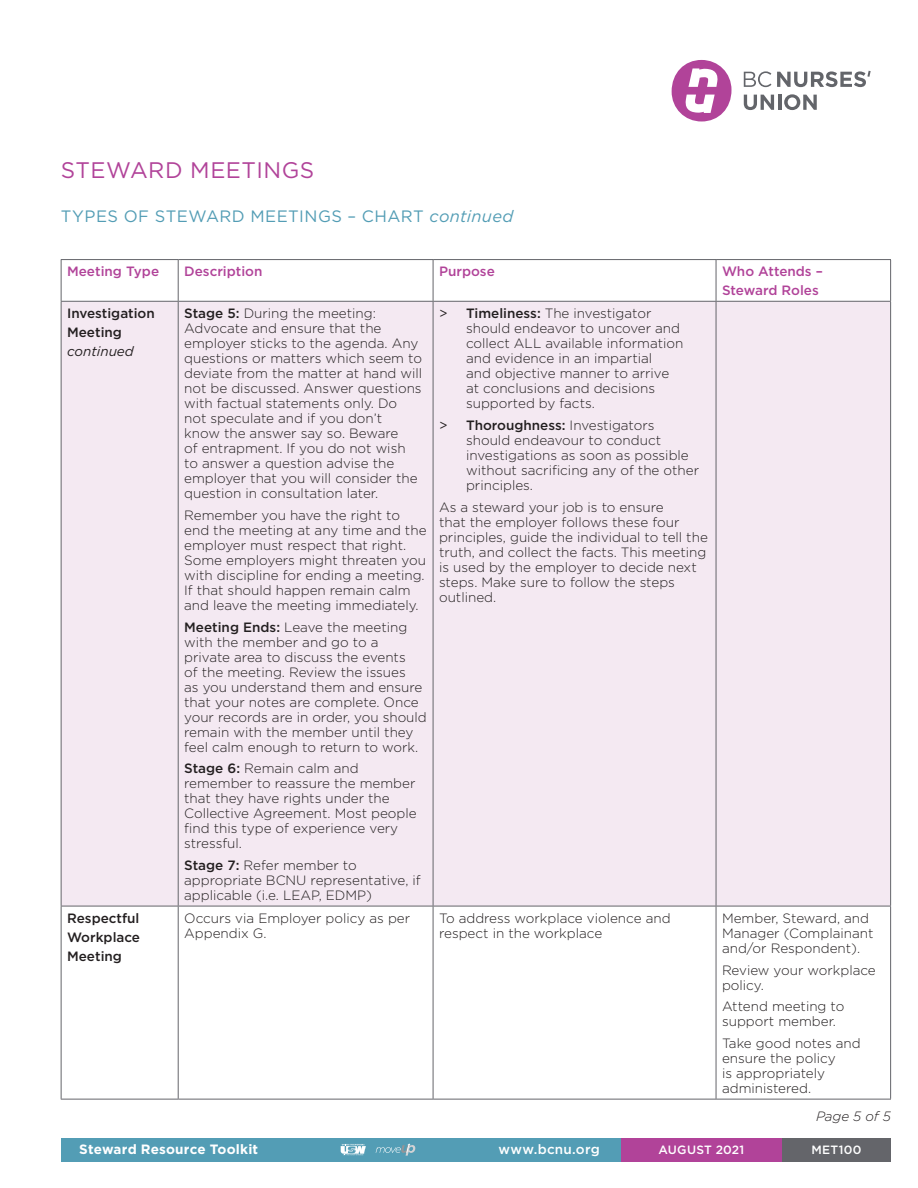
<style>
.page{position:relative;width:918px;height:1188px;background:#fff}
.page>*{position:absolute;margin:0;border:0;box-sizing:border-box;transform-origin:0 0}
.t1{font:22.5px "Gotham";letter-spacing:.02em;color:#b14399}
.t2{font:16.5px "Gotham";letter-spacing:.03em;color:#539db5}
.Table_Text{font:300 13.5px/15px "Gotham";color:#231f20}
.Text_Medium{font:500 13.5px/18.9px "Gotham";color:#231f20}
.Text_Medium-2{font:500 13.5px/18.9px "Gotham";color:#b14399}
.t3{font:700 13.5px "Gotham";letter-spacing:.01em;color:#fff}
.t4{font:500 13.5px "Gotham";letter-spacing:.015em;color:#fff}
.continued__right_ali{font:italic 300 13.5px "Gotham";letter-spacing:-.005em;color:#231f20}
.H4_White{font:500 12px "Gotham";letter-spacing:.025em;color:#fff}
.s1{font-style:italic}
.s2{font-weight:400;font-style:italic}
.s3{font-weight:500}
.s4{font-weight:400}
</style>
<div class="page">
<div style="left:61px;top:1138px;width:563px;height:23px;background:#539db5"></div>
<div style="left:672px;top:60px;width:60px;height:61px;background:#b14399;border-radius:30px"></div>
<svg style="left:685px;top:68px;width:33px;height:45px"></svg>
<svg style="left:744px;top:95px;width:30px;height:15px"></svg>
<hr style="left:778px;top:95px;width:3px;height:15px;background:#63656a">
<svg style="left:784px;top:94px;width:33px;height:16px"></svg>
<svg style="left:744px;top:71px;width:127px;height:16px"></svg>
<div style="left:774px;top:1138px;width:117px;height:23px;background:#64656a"></div>
<div style="left:621px;top:1138px;width:161px;height:23px;background:#b14399"></div>
<svg style="left:376px;top:1143px;width:39px;height:13px"></svg>
<svg style="left:341px;top:1144px;width:25px;height:11px"></svg>
<div style="left:62px;top:302px;width:828px;height:604px;background:#f4e9f2"></div>
<svg style="left:62px;top:907px;width:828px;height:192px"></svg>
<hr style="left:61px;top:302px;width:1px;height:604px;background:#64656a">
<hr style="left:178px;top:302px;width:1px;height:604px;background:#64656a">
<hr style="left:433px;top:302px;width:1px;height:604px;background:#64656a">
<hr style="left:716px;top:302px;width:1px;height:604px;background:#64656a">
<hr style="left:890px;top:302px;width:1px;height:604px;background:#64656a">
<hr style="left:61px;top:906px;width:117px;height:1px;background:#64656a">
<hr style="left:61px;top:906px;width:1px;height:193px;background:#64656a">
<hr style="left:178px;top:906px;width:255px;height:1px;background:#64656a">
<hr style="left:178px;top:906px;width:1px;height:193px;background:#64656a">
<hr style="left:433px;top:906px;width:283px;height:1px;background:#64656a">
<hr style="left:433px;top:906px;width:1px;height:193px;background:#64656a">
<hr style="left:716px;top:906px;width:175px;height:1px;background:#64656a">
<hr style="left:716px;top:906px;width:1px;height:193px;background:#64656a">
<hr style="left:890px;top:906px;width:1px;height:193px;background:#64656a">
<hr style="left:61px;top:1099px;width:117px;height:1px;background:#64656a">
<hr style="left:178px;top:1099px;width:255px;height:1px;background:#64656a">
<hr style="left:433px;top:1099px;width:283px;height:1px;background:#64656a">
<hr style="left:716px;top:1099px;width:175px;height:1px;background:#64656a">
<hr style="left:61px;top:259px;width:117px;height:1px;background:#64656a">
<hr style="left:61px;top:260px;width:1px;height:41px;background:#64656a">
<hr style="left:178px;top:259px;width:255px;height:1px;background:#64656a">
<hr style="left:178px;top:260px;width:1px;height:41px;background:#64656a">
<hr style="left:433px;top:259px;width:283px;height:1px;background:#64656a">
<hr style="left:433px;top:260px;width:1px;height:41px;background:#64656a">
<hr style="left:716px;top:259px;width:175px;height:1px;background:#64656a">
<hr style="left:716px;top:260px;width:1px;height:41px;background:#64656a">
<hr style="left:890px;top:260px;width:1px;height:41px;background:#64656a">
<hr style="left:61px;top:301px;width:117px;height:1px;background:#64656a">
<hr style="left:178px;top:301px;width:255px;height:1px;background:#64656a">
<hr style="left:433px;top:301px;width:283px;height:1px;background:#64656a">
<hr style="left:716px;top:301px;width:175px;height:1px;background:#64656a">
<h2 class="t1" style="left:61px;top:155px;width:255px">STEWARD MEETINGS</h2>
<h3 class="t2" style="left:61px;top:206px;width:454px">TYPES OF STEWARD MEETINGS – CHART <span class="s1">continued</span></h3>
<p class="Text_Medium-2" style="left:67px;top:262px;width:94px">Meeting Type</p>
<p class="Text_Medium-2" style="left:184px;top:262px;width:80px">Description</p>
<p class="Text_Medium-2" style="left:439px;top:262px;width:57px">Purpose</p>
<p class="Text_Medium-2" style="left:722px;top:262px;width:102px">Who Attends –<br>Steward Roles</p>
<p class="Text_Medium" style="left:67px;top:304px;width:89px">Investigation<br>Meeting <span class="s2">continued</span></p>
<p class="Table_Text" style="left:184px;top:305px;width:240px"><span class="s3">Stage 5:</span> During the meeting:<br>Advocate and ensure that the employer sticks to the agenda. Any questions or matters which seem to deviate from the matter at hand will not be discussed. Answer questions with factual statements only. Do not speculate and if you don’t<br>know the answer say so. Beware<br>of entrapment. If you do not wish to answer a question advise the employer that you will consider the question in consultation later.</p>
<p class="Table_Text" style="left:184px;top:507px;width:244px">Remember you have the right to end the meeting at any time and the employer must respect that right.<br>Some employers might threaten you with discipline for ending a meeting.<br>If that should happen remain calm and leave the meeting immediately.</p>
<p class="Table_Text" style="left:184px;top:619px;width:244px"><span class="s3">Meeting Ends:</span> Leave the meeting with the member and go to a private area to discuss the events<br>of the meeting. Review the issues<br>as you understand them and ensure that your notes are complete. Once your records are in order, you should remain with the member until they feel calm enough to return to work.</p>
<p class="Table_Text" style="left:184px;top:761px;width:234px"><span class="s3">Stage 6:</span> Remain calm and remember to reassure the member that they have rights under the<br>Collective Agreement. Most people find this type of experience very stressful.</p>
<p class="Table_Text" style="left:184px;top:857px;width:238px"><span class="s3">Stage 7:</span> Refer member to appropriate BCNU representative, if applicable (i.e. LEAP, EDMP)</p>
<p class="Table_Text" style="left:466px;top:305px;width:219px;text-indent:-27px"><span class="s4">&gt;</span> <span class="s3">Timeliness:</span> The investigator should endeavor to uncover and collect ALL available information and evidence in an impartial<br>and objective manner to arrive at conclusions and decisions supported by facts.</p>
<p class="Table_Text" style="left:466px;top:417px;width:235px;text-indent:-27px"><span class="s4">&gt;</span> <span class="s3">Thoroughness:</span> Investigators should endeavour to conduct investigations as soon as possible without sacrificing any of the other principles.</p>
<p class="Table_Text" style="left:439px;top:499px;width:270px">As a steward your job is to ensure<br>that the employer follows these four principles, guide the individual to tell the truth, and collect the facts. This meeting is used by the employer to decide next steps. Make sure to follow the steps outlined.</p>
<p class="Text_Medium" style="left:67px;top:908px;width:74px;text-align:justify">Respectful Workplace Meeting</p>
<p class="Table_Text" style="left:184px;top:910px;width:228px">Occurs via Employer policy as per<br>Appendix G.</p>
<p class="Table_Text" style="left:439px;top:910px;width:233px">To address workplace violence and respect in the workplace</p>
<p class="Table_Text" style="left:722px;top:910px;width:153px">Member, Steward, and<br>Manager (Complainant and/or Respondent).</p>
<p class="Table_Text" style="left:722px;top:962px;width:155px">Review your workplace policy.</p>
<p class="Table_Text" style="left:722px;top:999px;width:124px">Attend meeting to support member.</p>
<p class="Table_Text" style="left:722px;top:1035px;width:140px">Take good notes and ensure the policy<br>is appropriately administered.</p>
<p class="continued__right_ali" style="left:816px;top:1108px;width:76px">Page 5 of 5</p>
<p class="t3" style="left:79px;top:1140px;width:181px">Steward Resource Toolkit</p>
<p class="t4" style="left:499px;top:1140px;width:103px">www.bcnu.org</p>
<p class="H4_White" style="left:659px;top:1142px;width:87px">AUGUST 2021</p>
<p class="H4_White" style="left:811px;top:1142px;width:52px">MET100</p>
</div>
